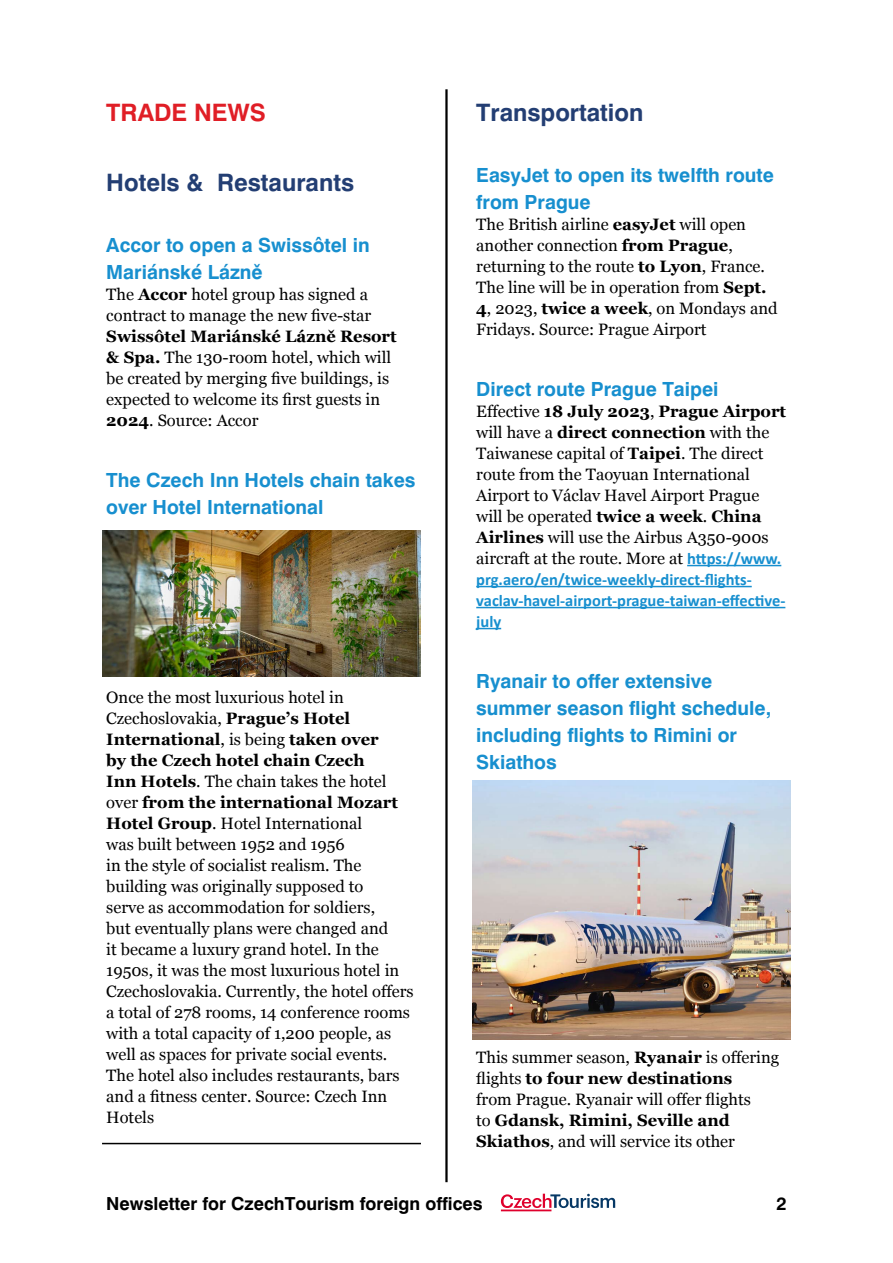
<style>
.page{position:relative;width:893px;height:1263px;background:#fff}
.page>*{position:absolute;margin:0;border:0;box-sizing:border-box;transform-origin:0 0}
.t1{font:700 24px "Swiss 721 BTCE";color:#233e73}
.t2{font:700 24px "Swiss 721 BTCE";color:#e01e26}
.t3{font:700 19.5px/27px "Swiss 721 BTCE";color:#178fcf}
.t4{font:700 18px "Swiss 721 BTCE";color:#000}
.t5{font:16.5px/21px "Georgia";color:#000}
.t6{font:700 16.5px/21px "Calibri";color:#178fcf}
.s1{font-weight:700}
.s2{font-family:"Calibri";font-weight:700;color:#178fcf}
</style>
<div class="page">
<hr style="left:445px;top:89px;width:3px;height:1093px;background:#000">
<svg style="left:501px;top:1194px;width:114px;height:17px"></svg>
<hr style="left:102px;top:1143px;width:319px;height:1px;background:#000">
<hr style="left:687px;top:565px;width:94px;height:1px;background:#178fcf">
<hr style="left:476px;top:586px;width:276px;height:1px;background:#178fcf">
<hr style="left:476px;top:607px;width:309px;height:1px;background:#178fcf">
<svg style="left:476px;top:628px;width:25px;height:1px"></svg>
<img style="left:102px;top:531px;width:319px;height:145px">
<img style="left:472px;top:780px;width:319px;height:259px">
<h1 class="t2" style="left:106px;top:96px;width:161px">TRADE NEWS</h1>
<h1 class="t1" style="left:106px;top:167px;width:249px">Hotels &amp; Restaurants</h1>
<p class="t3" style="left:106px;top:232px;width:265px">Accor to open a Swissôtel in<br>Mariánské Lázně</p>
<p class="t5" style="left:106px;top:284px;width:266px">The <span class="s1">Accor</span> hotel group has signed a contract to manage the new five-star</p>
<p class="t5" style="left:106px;top:326px;width:292px"><span class="s1">Swissôtel Mariánské Lázně Resort &amp; Spa.</span> The 130-room hotel, which will be created by merging five buildings, is expected to welcome its first guests in <span class="s1">2024</span>. Source: Accor</p>
<p class="t3" style="left:106px;top:467px;width:311px">The Czech Inn Hotels chain takes over Hotel International</p>
<p class="t5" style="left:106px;top:687px;width:309px">Once the most luxurious hotel in Czechoslovakia, <span class="s1">Prague’s Hotel International</span>, is being <span class="s1">taken over<br>by the Czech hotel chain Czech<br>Inn Hotels</span>. The chain takes the hotel over <span class="s1">from the international Mozart Hotel Group</span>. Hotel International<br>was built between 1952 and 1956<br>in the style of socialist realism. The building was originally supposed to<br>serve as accommodation for soldiers,<br>but eventually plans were changed and<br>it became a luxury grand hotel. In the 1950s, it was the most luxurious hotel in Czechoslovakia. Currently, the hotel offers a total of 278 rooms, 14 conference rooms with a total capacity of 1,200 people, as well as spaces for private social events.<br>The hotel also includes restaurants, bars and a fitness center. Source: Czech Inn Hotels</p>
<h1 class="t1" style="left:476px;top:96px;width:169px">Transportation</h1>
<p class="t3" style="left:476px;top:162px;width:299px">EasyJet to open its twelfth route from Prague</p>
<p class="t5" style="left:476px;top:214px;width:303px">The British airline <span class="s1">easyJet</span> will open another connection <span class="s1">from Prague</span>, returning to the route <span class="s1">to Lyon</span>, France.<br>The line will be in operation from <span class="s1">Sept.<br>4</span>, 2023, <span class="s1">twice a week</span>, on Mondays and Fridays. Source: Prague Airport</p>
<p class="t3" style="left:476px;top:376px;width:244px">Direct route Prague Taipei</p>
<p class="t5" style="left:476px;top:401px;width:311px">Effective <span class="s1">18 July 2023</span>, <span class="s1">Prague Airport </span>will have a <span class="s1">direct connection</span> with the Taiwanese capital of <span class="s1">Taipei</span>. The direct route from the Taoyuan International Airport to Václav Havel Airport Prague will be operated <span class="s1">twice a week</span>. <span class="s1">China Airlines</span> will use the Airbus A350-900s aircraft at the route. More at <span class="s2">https://www.</span></p>
<p class="t6" style="left:476px;top:568px;width:311px">prg.aero/en/twice-weekly-direct-flights&shy;vaclav-havel-airport-prague-taiwan-effective&shy;july</p>
<p class="t3" style="left:476px;top:668px;width:296px">Ryanair to offer extensive summer season flight schedule, including flights to Rimini or<br>Skiathos</p>
<p class="t5" style="left:476px;top:1047px;width:304px">This summer season, <span class="s1">Ryanair</span> is offering flights <span class="s1">to four new destinations<br></span>from Prague. Ryanair will offer flights<br>to <span class="s1">Gdansk, Rimini, Seville and Skiathos</span>, and will service its other</p>
<p class="t4" style="left:106px;top:1191px;width:378px">Newsletter for CzechTourism foreign offices</p>
<p class="t4" style="left:776px;top:1191px;width:12px">2</p>
</div>
